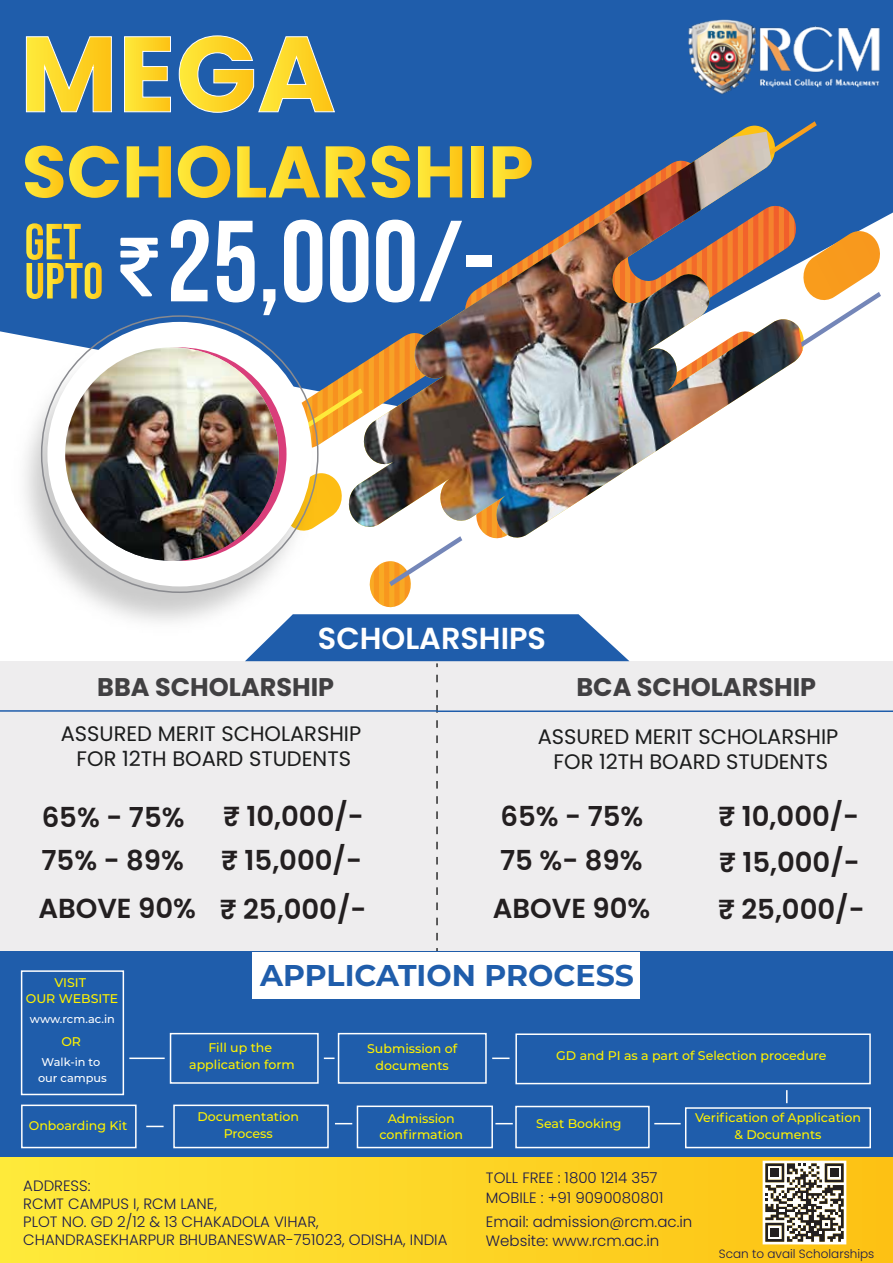
<style>
.page{position:relative;width:893px;height:1263px;background:#fff}
.page>*{position:absolute;margin:0;border:0;box-sizing:border-box;transform-origin:0 0}
.t1{font:115.05px "Bebas Neue";color:#fff}
.t2{font:600 30.3px "Poppins";color:#fff}
.t3{font:700 30px "Montserrat";color:#1f5dab}
.t4{font:600 27.45px/46.7px "Poppins";color:#231f20}
.t5{font:700 25.5px "Poppins";color:#414042}
.t6{font:21px/25.2px "Poppins";color:#1b1c1c;text-align:center}
.t7{font:300 15px/18px "Poppins";color:#19184d}
.t8{font:500 12.6px/16.4px "Montserrat";color:#fff200;text-align:center}
.t9{font:300 12px "Poppins";color:#19184d}
.t10{font:500 11.25px/16.4px "Montserrat";color:#fff;text-align:center}
</style>
<div class="page">
<div style="left:0;top:0;width:893px;height:333px;background:#1f5dab"></div>
<svg style="left:802px;top:206px;width:81px;height:146px"></svg>
<svg style="left:744px;top:121px;width:73px;height:50px"></svg>
<div style="left:0;top:661px;width:893px;height:502px;background:#eeedee"></div>
<div style="left:0;top:1157px;width:893px;height:106px;background:linear-gradient(to right,#feea3a,#fdc113)"></div>
<img style="left:346px;top:132px;width:456px;height:330px">
<img style="left:5px;top:322px;width:173px;height:300px">
<div style="left:47px;top:322px;width:265px;height:264px;background:#fff;border-radius:50%"></div>
<img style="left:65px;top:347px;width:214px;height:214px;border-radius:107px">
<svg style="left:436px;top:675px;width:2px;height:277px"></svg>
<svg style="left:26px;top:223px;width:76px;height:76px;background:#7c9074"></svg>
<svg style="left:120px;top:238px;width:38px;height:58px"></svg>
<svg style="left:25px;top:146px;width:94px;height:52px;background:#949d65"></svg>
<svg style="left:127px;top:146px;width:44px;height:51px;background:#adaa55"></svg>
<img style="left:178px;top:146px;width:462px;height:521px">
<svg style="left:763px;top:1161px;width:83px;height:83px"></svg>
<div style="left:771px;top:1169px;width:8px;height:8px;background:#231f20"></div>
<div style="left:830px;top:1169px;width:8px;height:8px;background:#231f20"></div>
<div style="left:771px;top:1228px;width:8px;height:8px;background:#231f20"></div>
<hr style="left:0;top:710px;width:437px;height:2px;background:#1f5dab">
<hr style="left:437px;top:710px;width:456px;height:2px;background:#1f5dab">
<div style="left:0;top:952px;width:893px;height:205px;background:#1f5dab"></div>
<div style="left:252px;top:952px;width:388px;height:46px;background:#fff"></div>
<svg style="left:26px;top:36px;width:86px;height:76px;background:#c1b85b"></svg>
<svg style="left:124px;top:36px;width:47px;height:76px;background:#c6bd5d"></svg>
<svg style="left:179px;top:36px;width:156px;height:77px;background:#9aa26f"></svg>
<div style="left:21px;top:970px;width:103px;height:125px;border:2px solid #fff"></div>
<div style="left:685px;top:1107px;width:186px;height:41px;border:2px solid #fff"></div>
<div style="left:357px;top:1105px;width:136px;height:43px;border:2px solid #fff"></div>
<div style="left:21px;top:1104px;width:116px;height:44px;border:2px solid #fff"></div>
<div style="left:170px;top:1033px;width:149px;height:51px;border:2px solid #fff"></div>
<div style="left:338px;top:1033px;width:149px;height:51px;border:2px solid #fff"></div>
<div style="left:515px;top:1106px;width:135px;height:42px;border:2px solid #fff"></div>
<div style="left:173px;top:1104px;width:156px;height:44px;border:2px solid #fff"></div>
<div style="left:515px;top:1033px;width:356px;height:51px;border:2px solid #fff"></div>
<hr style="left:129px;top:1057px;width:36px;height:2px;background:#fff">
<svg style="left:654px;top:1123px;width:27px;height:1px"></svg>
<svg style="left:786px;top:1090px;width:1px;height:13px"></svg>
<svg style="left:324px;top:1057px;width:10px;height:2px"></svg>
<svg style="left:492px;top:1057px;width:17px;height:2px"></svg>
<svg style="left:495px;top:1123px;width:18px;height:1px"></svg>
<svg style="left:335px;top:1123px;width:17px;height:1px"></svg>
<svg style="left:146px;top:1126px;width:18px;height:1px"></svg>
<img style="left:686px;top:19px;width:195px;height:80px">
<h1 class="t1" style="left:166px;top:196px;width:329px">25,000/-</h1>
<h2 class="t2" style="left:318px;top:620px;width:230px">SCHOLARSHIPS</h2>
<h3 class="t5" style="left:97px;top:673px;width:238px">BBA SCHOLARSHIP</h3>
<h3 class="t5" style="left:576px;top:673px;width:241px">BCA SCHOLARSHIP</h3>
<h3 class="t6" style="left:61px;top:721px;width:302px">ASSURED MERIT SCHOLARSHIP<br>FOR 12TH BOARD STUDENTS</h3>
<h3 class="t6" style="left:538px;top:724px;width:302px">ASSURED MERIT SCHOLARSHIP<br>FOR 12TH BOARD STUDENTS</h3>
<h3 class="t4" style="left:42px;top:796px;width:144px;line-height:42.9px">65% - 75%<br>75% - 89%</h3>
<h3 class="t4" style="left:38px;top:885px;width:159px">ABOVE 90%</h3>
<h3 class="t4" style="left:221px;top:794px;width:144px;line-height:44.2px">₹ 10,000/- ₹ 15,000/-</h3>
<h3 class="t4" style="left:220px;top:886px;width:148px">₹ 25,000/-</h3>
<h3 class="t4" style="left:718px;top:793px;width:148px">₹ 10,000/- ₹ 15,000/- ₹ 25,000/-</h3>
<h3 class="t4" style="left:500px;top:794px;width:145px;line-height:44.1px">65% - 75%<br>75 %- 89%</h3>
<h3 class="t4" style="left:493px;top:885px;width:159px">ABOVE 90%</h3>
<p class="t8" style="left:26px;top:973px;width:94px">VISIT<br>OUR WEBSITE</p>
<p class="t10" style="left:30px;top:1010px;width:87px">www.rcm.ac.in</p>
<p class="t10" style="left:38px;top:1053px;width:70px">Walk-in to our campus</p>
<p class="t8" style="left:61px;top:1032px;width:21px">OR</p>
<h3 class="t3" style="left:260px;top:954px;width:375px">APPLICATION PROCESS</h3>
<p class="t8" style="left:189px;top:1039px;width:107px">Fill up the application form</p>
<p class="t8" style="left:367px;top:1040px;width:92px">Submission of documents</p>
<p class="t8" style="left:556px;top:1046px;width:272px">GD and PI as a part of Selection procedure</p>
<p class="t8" style="left:29px;top:1117px;width:100px">Onboarding Kit</p>
<p class="t8" style="left:197px;top:1108px;width:103px">Documentation<br>Process</p>
<p class="t8" style="left:379px;top:1110px;width:85px">Admission confirmation</p>
<p class="t7" style="left:23px;top:1176px;width:426px">ADDRESS:<br>RCMT CAMPUS I, RCM LANE,<br>PLOT NO. GD 2/12 &amp; 13 CHAKADOLA VIHAR,<br>CHANDRASEKHARPUR BHUBANESWAR-751023, ODISHA, INDIA</p>
<p class="t8" style="left:536px;top:1115px;width:87px">Seat Booking</p>
<p class="t8" style="left:695px;top:1109px;width:167px">Verification of Application &amp; Documents</p>
<p class="t7" style="left:486px;top:1169px;width:173px">TOLL FREE : 1800 1214 357</p>
<p class="t7" style="left:486px;top:1212px;width:208px;line-height:19.5px">Email: admission@rcm.ac.in<br>Website: www.rcm.ac.in</p>
<p class="t7" style="left:486px;top:1188px;width:179px">MOBILE : +91 9090080801</p>
<p class="t9" style="left:719px;top:1246px;width:157px">Scan to avail Scholarships</p>
</div>
